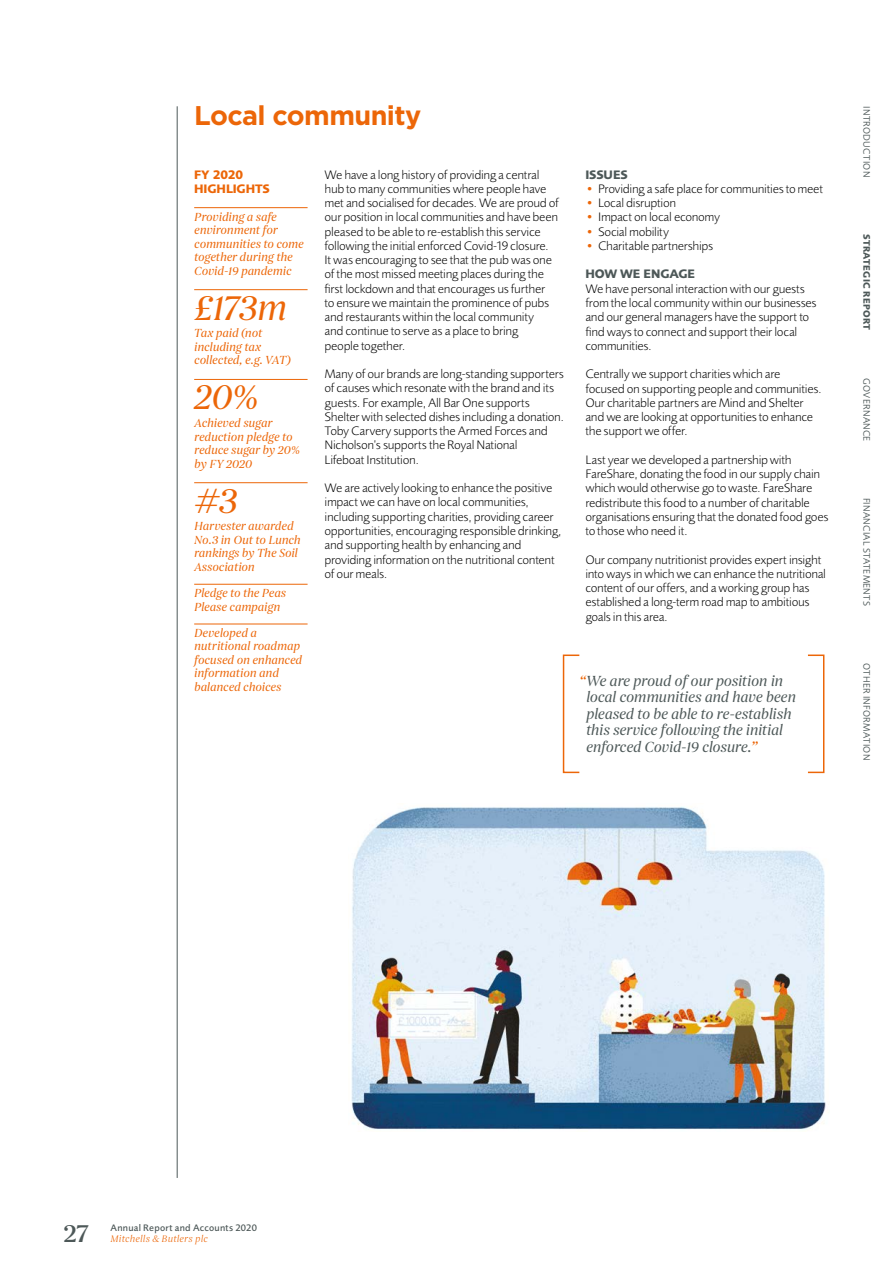
<style>
.page{position:relative;width:893px;height:1263px;background:#fff}
.page>*{position:absolute;margin:0;border:0;box-sizing:border-box;transform-origin:0 0}
.t1{font:italic 36px "Begum";letter-spacing:-.02em;color:#ec6608}
.t2{font:700 27px "Gotham";letter-spacing:-.025em;color:#ec6608}
.t3{font:500 25.5px "Begum";color:#4d5858}
.t4{font:italic 15px/16.5px "Begum";letter-spacing:-.025em;color:#4d5858}
.t5{font:300 12.75px/14.2px "Foundry Sans";letter-spacing:-.015em;color:#000}
.t6{font:700 12.75px "Foundry Sans";letter-spacing:-.01em;color:#4d5858}
.t7{font:700 12.75px/14.2px "Foundry Sans";letter-spacing:-.01em;color:#ec6608}
.t8{font:italic 12px/13.5px "Begum";letter-spacing:-.015em;color:#ec6608}
.t9{font:9.75px "Foundry Sans";letter-spacing:.03em;color:#4d5858}
.t10{font:500 9.75px "Foundry Sans";letter-spacing:.025em;color:#4d5858}
.t11{font:italic 300 9.75px "Begum";letter-spacing:.015em;color:#ec6608}
.t12{font:700 9.75px "Foundry Sans";letter-spacing:.025em;color:#4d5858}
.s1{font-weight:700;color:#ec6608}
.s2{color:#ec6608}
</style>
<div class="page">
<hr style="left:177px;top:106px;width:1px;height:1072px;background:#4d5858">
<hr style="left:194px;top:207px;width:114px;height:1px;background:#ec6608">
<hr style="left:194px;top:289px;width:114px;height:1px;background:#ec6608">
<hr style="left:194px;top:379px;width:114px;height:1px;background:#ec6608">
<hr style="left:194px;top:482px;width:114px;height:1px;background:#ec6608">
<hr style="left:194px;top:584px;width:114px;height:1px;background:#ec6608">
<hr style="left:194px;top:624px;width:114px;height:1px;background:#ec6608">
<div style="left:563px;top:654px;width:17px;height:119px;border:2px solid #ec6608"></div>
<div style="left:807px;top:654px;width:17px;height:119px;border:2px solid #ec6608"></div>
<img style="left:351px;top:806px;width:475px;height:324px">
<h2 class="t2" style="left:194px;top:98px;width:229px">Local community</h2>
<p class="t7" style="left:194px;top:167px;width:77px">FY 2020<br>HIGHLIGHTS</p>
<p class="t8" style="left:194px;top:210px;width:111px">Providing a safe environment for communities to come together during the<br>Covid-19 pandemic</p>
<h1 class="t1" style="left:194px;top:286px;width:95px">£173m</h1>
<p class="t8" style="left:194px;top:327px;width:98px">Tax paid (not including tax collected, e.g. VAT)</p>
<h1 class="t1" style="left:194px;top:375px;width:67px">20%</h1>
<p class="t8" style="left:194px;top:416px;width:107px">Achieved sugar reduction pledge to reduce sugar by 20% by FY 2020</p>
<h1 class="t1" style="left:194px;top:479px;width:45px">#3</h1>
<p class="t8" style="left:194px;top:520px;width:108px">Harvester awarded<br>No.3 in Out to Lunch rankings by The Soil<br>Association</p>
<p class="t8" style="left:194px;top:586px;width:94px">Pledge to the Peas<br>Please campaign</p>
<p class="t8" style="left:194px;top:626px;width:110px">Developed a nutritional roadmap focused on enhanced information and balanced choices</p>
<p class="t5" style="left:325px;top:167px;width:236px">We have a long history of providing a central hub to many communities where people have met and socialised for decades. We are proud of our position in local communities and have been pleased to be able to re-establish this service following the initial enforced Covid-19 closure.<br>It was encouraging to see that the pub was one of the most missed meeting places during the first lockdown and that encourages us further<br>to ensure we maintain the prominence of pubs and restaurants within the local community<br>and continue to serve as a place to bring<br>people together.</p>
<p class="t5" style="left:325px;top:367px;width:241px">Many of our brands are long-standing supporters of causes which resonate with the brand and its guests. For example, All Bar One supports Shelter with selected dishes including a donation.<br>Toby Carvery supports the Armed Forces and Nicholson’s supports the Royal National<br>Lifeboat Institution.</p>
<p class="t5" style="left:325px;top:481px;width:238px">We are actively looking to enhance the positive impact we can have on local communities, including supporting charities, providing career opportunities, encouraging responsible drinking, and supporting health by enhancing and providing information on the nutritional content of our meals.</p>
<p class="t6" style="left:585px;top:167px;width:44px">ISSUES</p>
<p class="t5" style="left:585px;top:182px;width:239px"><span class="s1">•</span> Providing a safe place for communities to meet</p>
<p class="t5" style="left:585px;top:196px;width:92px"><span class="s1">•</span> Local disruption</p>
<p class="t5" style="left:585px;top:210px;width:136px"><span class="s1">•</span> Impact on local economy</p>
<p class="t5" style="left:585px;top:224px;width:85px"><span class="s1">•</span> Social mobility</p>
<p class="t5" style="left:585px;top:239px;width:129px"><span class="s1">•</span> Charitable partnerships</p>
<p class="t6" style="left:585px;top:267px;width:111px">HOW WE ENGAGE</p>
<p class="t5" style="left:585px;top:281px;width:233px">We have personal interaction with our guests from the local community within our businesses and our general managers have the support to find ways to connect and support their local communities.</p>
<p class="t5" style="left:585px;top:367px;width:238px">Centrally we support charities which are focused on supporting people and communities.<br>Our charitable partners are Mind and Shelter and we are looking at opportunities to enhance the support we offer.</p>
<p class="t5" style="left:585px;top:452px;width:244px">Last year we developed a partnership with FareShare, donating the food in our supply chain which would otherwise go to waste. FareShare redistribute this food to a number of charitable organisations ensuring that the donated food goes to those who need it.</p>
<p class="t5" style="left:585px;top:552px;width:242px">Our company nutritionist provides expert insight into ways in which we can enhance the nutritional content of our offers, and a working group has established a long-term road map to ambitious goals in this area.</p>
<p class="t4" style="left:586px;top:673px;width:212px;text-indent:-7px"><span class="s2">“</span>We are proud of our position in local communities and have been pleased to be able to re-establish this service following the initial enforced Covid-19 closure.<span class="s2">”</span></p>
<p class="t9" style="left:872px;top:106px;width:72px;rotate:90deg">INTRODUCTION</p>
<p class="t12" style="left:872px;top:234px;width:97px;rotate:90deg">STRATEGIC REPORT</p>
<p class="t9" style="left:872px;top:378px;width:64px;rotate:90deg">GOVERNANCE</p>
<p class="t9" style="left:872px;top:497px;width:110px;rotate:90deg">FINANCIAL STATEMENTS</p>
<p class="t9" style="left:872px;top:663px;width:98px;rotate:90deg">OTHER INFORMATION</p>
<h3 class="t3" style="left:64px;top:1218px;width:27px">27</h3>
<p class="t10" style="left:111px;top:1222px;width:148px">Annual Report and Accounts 2020</p>
<p class="t11" style="left:111px;top:1232px;width:99px">Mitchells &amp; Butlers plc</p>
</div>
